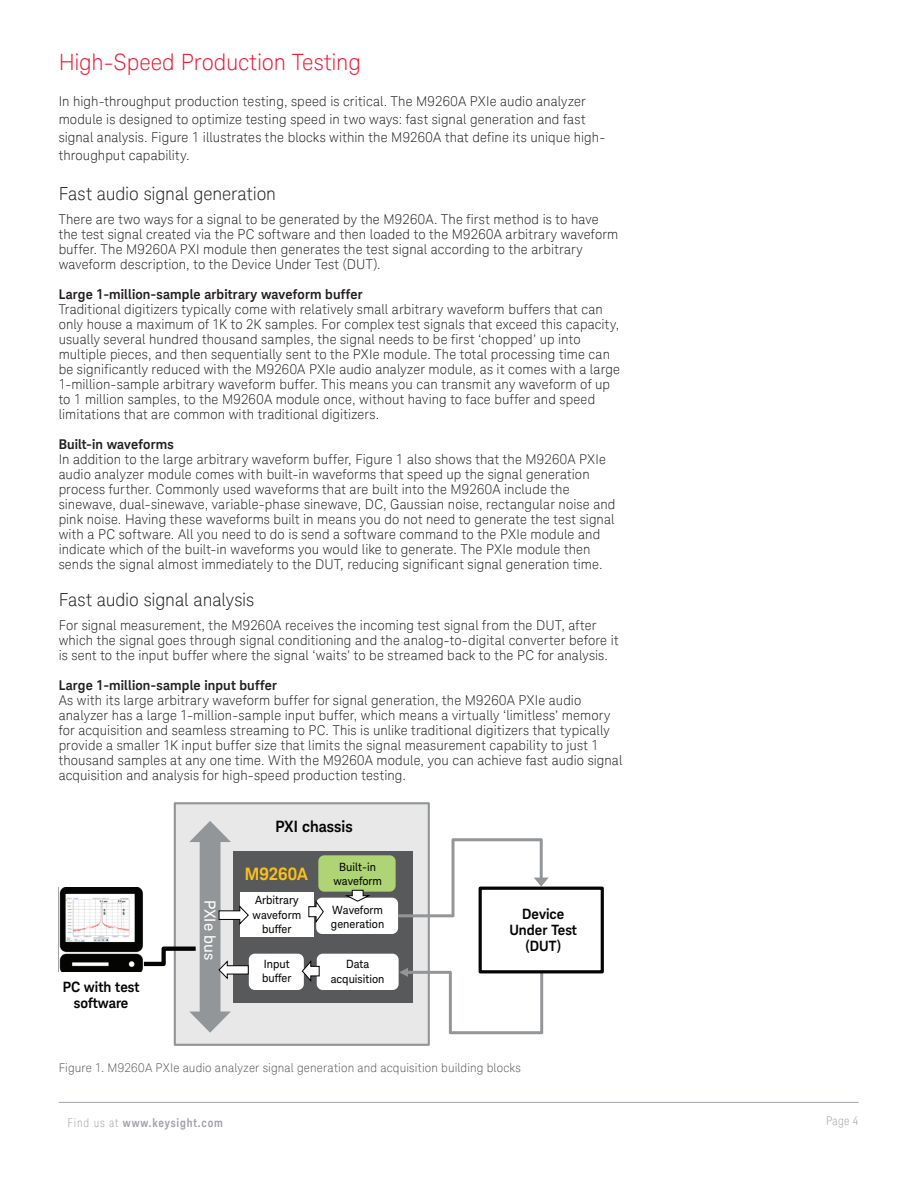
<style>
.page{position:relative;width:918px;height:1188px;background:#fff}
.page>*{position:absolute;margin:0;border:0;box-sizing:border-box;transform-origin:0 0}
.K_Heading_1{font:300 22.5px "Keysight Sans";letter-spacing:-.005em;color:#ed1a36}
.K_Heading_3{font:300 18px "Keysight Sans";letter-spacing:-.005em;color:#231f20}
.t1{font:700 17.25px "Keysight Sans";color:#fdc218}
.t2{font:700 15.9px "Keysight Sans";color:#040503}
.t3{font:15.6px "Keysight Sans";color:#fff}
.t4{font:700 14.4px/15.9px "Keysight Sans";color:#040503;text-align:center}
.K_Body_Text{font:300 13.5px/15px "Keysight Sans";letter-spacing:.01em;color:#231f20}
.K_Body_Text-2{font:700 13.5px "Keysight Sans";letter-spacing:.01em;color:#231f20}
.K_Diagrams_and_Figur{font:300 12px "Keysight Sans";letter-spacing:.01em;color:#57585a}
.t5{font:700 12px "Keysight Sans Condensed";letter-spacing:.07em;color:#a4a1a9}
.t6{font:300 condensed 12px "Keysight Sans";color:#a4a1a9}
.t7{font:11.55px/14.4px "Keysight Sans";color:#040503;text-align:center}
.s1{font-family:"Keysight Sans";font-weight:300;font-stretch:condensed}
</style>
<div class="page">
<hr style="left:59px;top:1102px;width:800px;height:1px;background:#a4a1a9">
<div style="left:175px;top:803px;width:254px;height:242px;background:#e8e8e9"></div>
<div style="left:174px;top:802px;width:256px;height:244px;border:2px solid #939698"></div>
<img style="left:59px;top:887px;width:81px;height:85px">
<div style="left:233px;top:851px;width:180px;height:151px;background:#58595b"></div>
<div style="left:316px;top:898px;width:82px;height:36px;background:#fff;border-radius:6px"></div>
<div style="left:240px;top:892px;width:73px;height:44px;background:#fff"></div>
<div style="left:317px;top:954px;width:82px;height:36px;background:#fff;border-radius:6px"></div>
<div style="left:249px;top:954px;width:55px;height:36px;background:#fff;border-radius:6px"></div>
<svg style="left:308px;top:899px;width:16px;height:25px"></svg>
<svg style="left:301px;top:960px;width:19px;height:23px"></svg>
<svg style="left:398px;top:838px;width:151px;height:79px"></svg>
<svg style="left:399px;top:968px;width:144px;height:66px"></svg>
<svg style="left:140px;top:821px;width:109px;height:212px"></svg>
<img style="left:65px;top:895px;width:69px;height:47px">
<div style="left:318px;top:855px;width:78px;height:37px;background:#aed475;border-radius:6px"></div>
<svg style="left:344px;top:890px;width:28px;height:12px"></svg>
<div style="left:479px;top:887px;width:125px;height:86px;border:3px solid #040503"></div>
<p class="K_Heading_1" style="left:59px;top:49px;width:304px">High-Speed Production Testing</p>
<p class="K_Body_Text" style="left:59px;top:92px;width:548px;line-height:18px">In high-throughput production testing, speed is critical. The M9260A PXIe audio analyzer module is designed to optimize testing speed in two ways: fast signal generation and fast signal analysis. Figure 1 illustrates the blocks within the M9260A that define its unique high&shy;throughput capability.</p>
<p class="K_Heading_3" style="left:59px;top:183px;width:219px">Fast audio signal generation</p>
<p class="K_Body_Text" style="left:59px;top:211px;width:561px">There are two ways for a signal to be generated by the M9260A. The first method is to have the test signal created via the PC software and then loaded to the M9260A arbitrary waveform buffer. The M9260A PXI module then generates the test signal according to the arbitrary waveform description, to the Device Under Test (DUT).</p>
<p class="K_Body_Text-2" style="left:59px;top:285px;width:306px">Large 1-million-sample arbitrary waveform buffer</p>
<p class="K_Body_Text" style="left:59px;top:301px;width:563px">Traditional digitizers typically come with relatively small arbitrary waveform buffers that can only house a maximum of 1K to 2K samples. For complex test signals that exceed this capacity, usually several hundred thousand samples, the signal needs to be first ‘chopped’ up into multiple pieces, and then sequentially sent to the PXIe module. The total processing time can be significantly reduced with the M9260A PXIe audio analyzer module, as it comes with a large 1-million-sample arbitrary waveform buffer. This means you can transmit any waveform of up to 1 million samples, to the M9260A module once, without having to face buffer and speed limitations that are common with traditional digitizers.</p>
<p class="K_Body_Text-2" style="left:59px;top:435px;width:117px">Built-in waveforms</p>
<p class="K_Body_Text" style="left:59px;top:451px;width:558px">In addition to the large arbitrary waveform buffer, Figure 1 also shows that the M9260A PXIe audio analyzer module comes with built-in waveforms that speed up the signal generation process further. Commonly used waveforms that are built into the M9260A include the sinewave, dual-sinewave, variable-phase sinewave, DC, Gaussian noise, rectangular noise and pink noise. Having these waveforms built in means you do not need to generate the test signal with a PC software. All you need to do is send a software command to the PXIe module and indicate which of the built-in waveforms you would like to generate. The PXIe module then sends the signal almost immediately to the DUT, reducing significant signal generation time.</p>
<p class="K_Heading_3" style="left:59px;top:589px;width:197px">Fast audio signal analysis</p>
<p class="K_Body_Text" style="left:59px;top:617px;width:562px">For signal measurement, the M9260A receives the incoming test signal from the DUT, after which the signal goes through signal conditioning and the analog-to-digital converter before it is sent to the input buffer where the signal ‘waits’ to be streamed back to the PC for analysis.</p>
<p class="K_Body_Text-2" style="left:59px;top:676px;width:220px">Large 1-million-sample input buffer</p>
<p class="K_Body_Text" style="left:59px;top:692px;width:565px">As with its large arbitrary waveform buffer for signal generation, the M9260A PXIe audio analyzer has a large 1-million-sample input buffer, which means a virtually ‘limitless’ memory for acquisition and seamless streaming to PC. This is unlike traditional digitizers that typically provide a smaller 1K input buffer size that limits the signal measurement capability to just 1 thousand samples at any one time. With the M9260A module, you can achieve fast audio signal acquisition and analysis for high-speed production testing.</p>
<p class="t4" style="left:63px;top:979px;width:78px">PC with test software</p>
<p class="t3" style="left:219px;top:900px;width:62px;rotate:90deg">PXIe bus</p>
<p class="t2" style="left:275px;top:816px;width:79px">PXI chassis</p>
<p class="t7" style="left:333px;top:859px;width:50px">Built-in waveform</p>
<p class="t7" style="left:331px;top:902px;width:55px;text-align:left">Waveform generation</p>
<p class="t7" style="left:331px;top:957px;width:55px">Data acquisition</p>
<p class="t1" style="left:245px;top:863px;width:64px">M9260A</p>
<p class="t7" style="left:253px;top:893px;width:50px">Arbitrary waveform buffer</p>
<p class="t7" style="left:262px;top:956px;width:31px;text-align:left">Input buffer</p>
<p class="t4" style="left:509px;top:906px;width:69px">Device<br>Under Test (DUT)</p>
<p class="K_Diagrams_and_Figur" style="left:59px;top:1061px;width:464px">Figure 1. M9260A PXIe audio analyzer signal generation and acquisition building blocks</p>
<p class="t5" style="left:68px;top:1115px;width:157px"><span class="s1">Find us at</span> www.keysight.com</p>
<p class="t6" style="left:826px;top:1113px;width:34px">Page 4</p>
</div>
